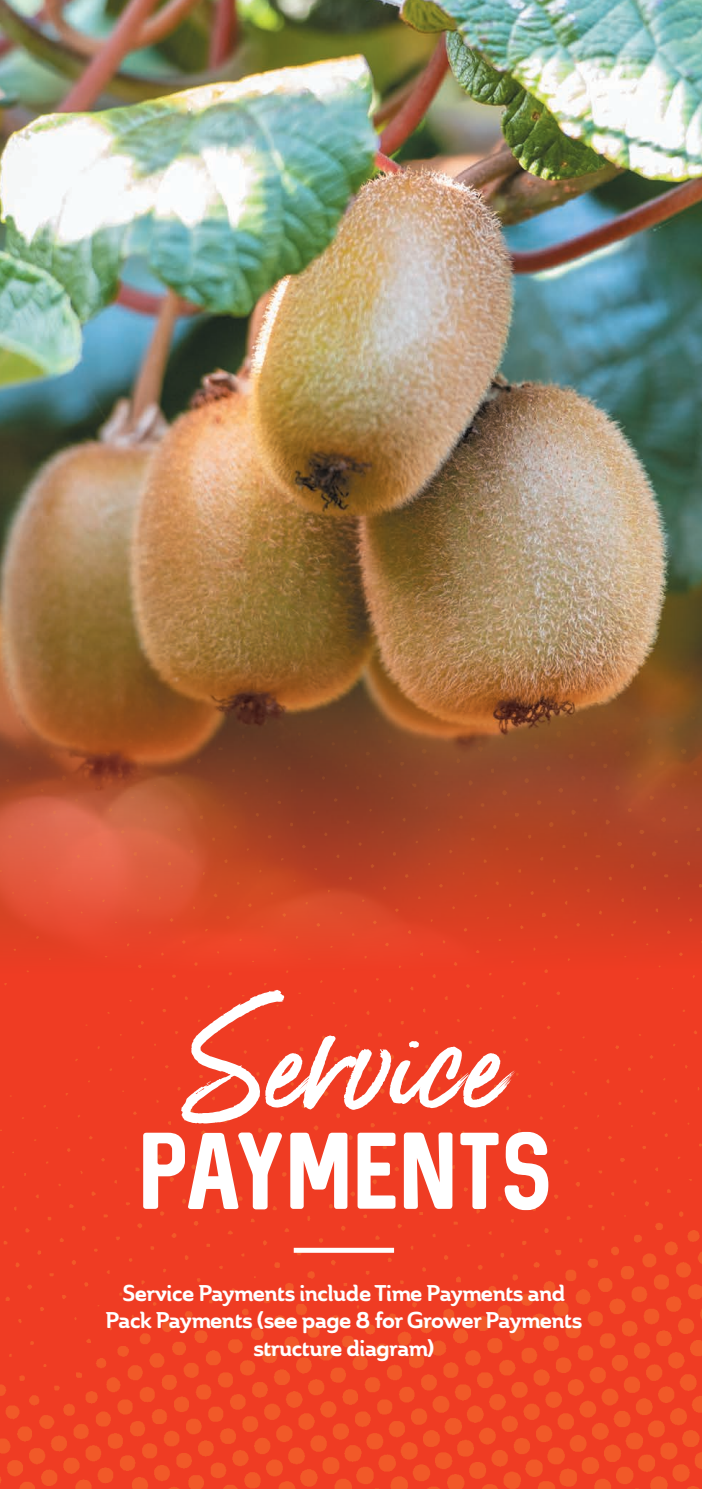
<style>
.page{position:relative;width:702px;height:1489px;background:#fff}
.page>*{position:absolute;margin:0;border:0;box-sizing:border-box;transform-origin:0 0}
.t1{font:144.75px "Gotcha";color:#fff}
.t2{font:87px "Sequel Neue";letter-spacing:-.035em;color:#fff}
.t3{font:22.5px/27.5px "Ainslie Nor Bol";letter-spacing:-.02em;color:#fff;text-align:center}
</style>
<div class="page">
<img style="left:0;top:0;width:702px;height:551px">
<svg style="left:0;top:551px;width:702px;height:80px;background:#a08053"></svg>
<img style="left:0;top:631px;width:702px;height:857px">
<div style="left:294px;top:1247px;width:100px;height:5px;background:#fff"></div>
<h1 class="t1" style="left:185px;top:963px;width:318px">Service</h1>
<h2 class="t2" style="left:136px;top:1110px;width:419px">PAYMENTS</h2>
<p class="t3" style="left:105px;top:1278px;width:478px">Service Payments include Time Payments and<br>Pack Payments (see page 8 for Grower Payments structure diagram)</p>
</div>
